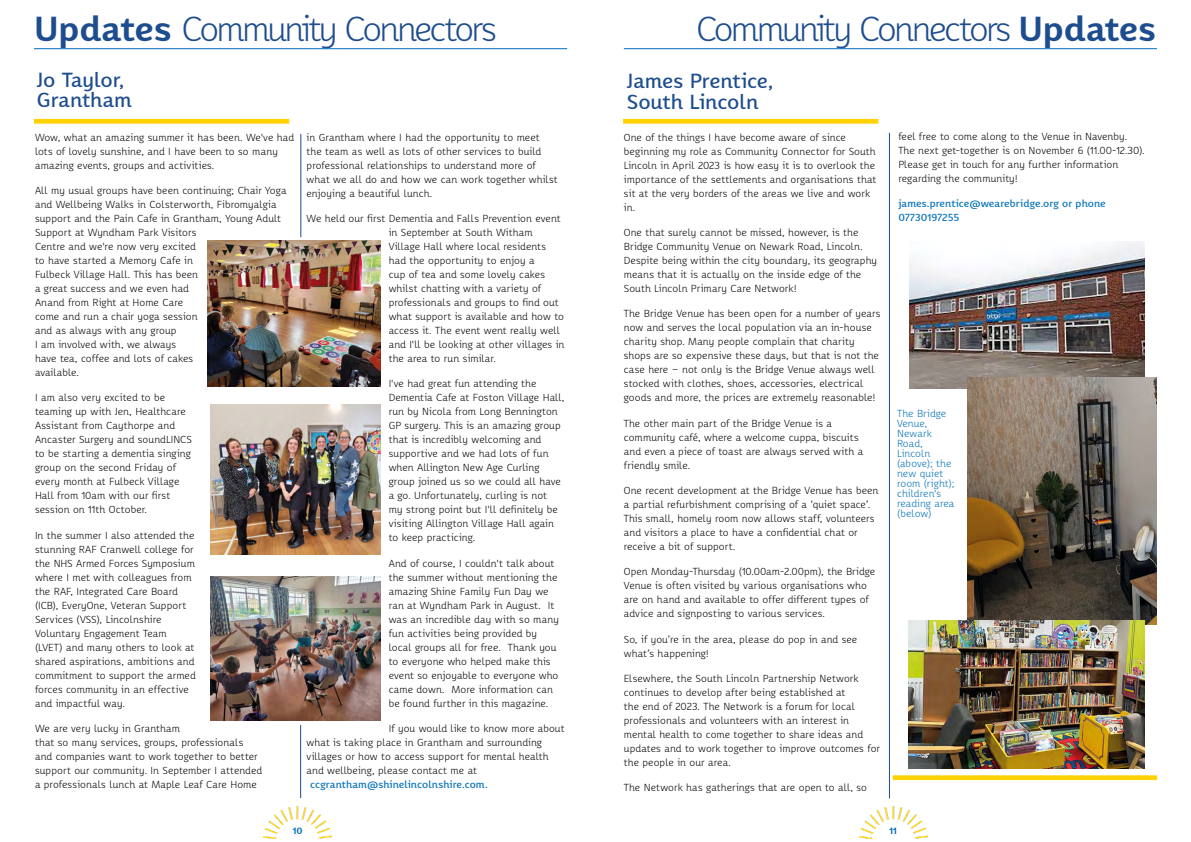
<style>
.page{position:relative;width:1191px;height:842px;background:#fff}
.page>*{position:absolute;margin:0;border:0;box-sizing:border-box;transform-origin:0 0}
.t1{font:300 34px "Karbid Pro";letter-spacing:-.08em;color:#1d4d8e}
.t2{font:500 20px/21px "Karbid Pro";letter-spacing:-.005em;color:#1d4d8e}
.t3{font:300 10px/14px "Karbid Pro";letter-spacing:.01em;color:#000}
.t4{font:300 10px/10px "Karbid Pro";letter-spacing:.01em;color:#006fb8}
.t5{font:500 10px/14px "Karbid Pro";letter-spacing:.01em;color:#006fb8}
.t6{font:700 9px "Karbid Pro";color:#006fb8}
.s1{font-weight:700}
</style>
<div class="page">
<img style="left:859px;top:806px;width:68px;height:33px">
<img style="left:263px;top:806px;width:69px;height:33px">
<hr style="left:889px;top:133px;width:1px;height:665px;background:#1d4d8e">
<hr style="left:624px;top:48px;width:533px;height:1px;background:#006fb8">
<img style="left:909px;top:241px;width:235px;height:148px">
<img style="left:967px;top:378px;width:190px;height:246px">
<svg style="left:892px;top:775px;width:265px;height:5px"></svg>
<img style="left:909px;top:620px;width:235px;height:148px">
<svg style="left:623px;top:119px;width:255px;height:5px"></svg>
<img style="left:207px;top:240px;width:173px;height:147px">
<img style="left:210px;top:405px;width:170px;height:150px">
<img style="left:210px;top:576px;width:170px;height:144px">
<hr style="left:34px;top:48px;width:533px;height:1px;background:#006fb8">
<svg style="left:34px;top:119px;width:255px;height:5px"></svg>
<hr style="left:300px;top:134px;width:1px;height:103px;background:#1d4d8e">
<hr style="left:300px;top:725px;width:1px;height:73px;background:#1d4d8e">
<h1 class="t1" style="left:34px;top:6px;width:464px"><span class="s1">Updates</span> Community Connectors</h1>
<h2 class="t2" style="left:37px;top:69px;width:96px;line-height:20px">Jo Taylor,<br>Grantham</h2>
<p class="t3" style="left:35px;top:130px;width:260px">Wow, what an amazing summer it has been. We've had lots of lovely sunshine, and I have been to so many amazing events, groups and activities.</p>
<p class="t3" style="left:35px;top:183px;width:253px">All my usual groups have been continuing; Chair Yoga and Wellbeing Walks in Colsterworth, Fibromyalgia support and the Pain Cafe in Grantham, Young Adult Support at Wyndham Park Visitors<br>Centre and we're now very excited<br>to have started a Memory Cafe in<br>Fulbeck Village Hall. This has been<br>a great success and we even had<br>Anand from Right at Home Care<br>come and run a chair yoga session<br>and as always with any group<br>I am involved with, we always<br>have tea, coffee and lots of cakes<br>available.</p>
<p class="t3" style="left:35px;top:390px;width:158px">I am also very excited to be teaming up with Jen, Healthcare<br>Assistant from Caythorpe and<br>Ancaster Surgery and soundLINCS to be starting a dementia singing group on the second Friday of every month at Fulbeck Village<br>Hall from 10am with our first session on 11th October.</p>
<p class="t3" style="left:35px;top:528px;width:162px">In the summer I also attended the stunning RAF Cranwell college for the NHS Armed Forces Symposium where I met with colleagues from the RAF, Integrated Care Board (ICB), EveryOne, Veteran Support<br>Services (VSS), Lincolnshire<br>Voluntary Engagement Team (LVET) and many others to look at shared aspirations, ambitions and commitment to support the armed forces community in an effective and impactful way.</p>
<p class="t3" style="left:35px;top:721px;width:229px">We are very lucky in Grantham<br>that so many services, groups, professionals and companies want to work together to better support our community. In September I attended a professionals lunch at Maple Leaf Care Home</p>
<p class="t3" style="left:306px;top:130px;width:253px">in Grantham where I had the opportunity to meet<br>the team as well as lots of other services to build professional relationships to understand more of what we all do and how we can work together whilst enjoying a beautiful lunch.</p>
<p class="t3" style="left:389px;top:211px;width:177px;text-indent:-82px">We held our first Dementia and Falls Prevention event in September at South Witham Village Hall where local residents had the opportunity to enjoy a<br>cup of tea and some lovely cakes whilst chatting with a variety of professionals and groups to find out what support is available and how to access it. The event went really well and I'll be looking at other villages in the area to run similar.</p>
<p class="t3" style="left:389px;top:376px;width:177px">I've had great fun attending the Dementia Cafe at Foston Village Hall, run by Nicola from Long Bennington GP surgery. This is an amazing group that is incredibly welcoming and supportive and we had lots of fun when Allington New Age Curling group joined us so we could all have a go. Unfortunately, curling is not<br>my strong point but I'll definitely be visiting Allington Village Hall again to keep practicing.</p>
<p class="t3" style="left:389px;top:556px;width:172px">And of course, I couldn't talk about the summer without mentioning the amazing Shine Family Fun Day we ran at Wyndham Park in August. It was an incredible day with so many fun activities being provided by local groups all for free. Thank you to everyone who helped make this event so enjoyable to everyone who came down. More information can be found further in this magazine.</p>
<p class="t3" style="left:306px;top:721px;width:259px;text-indent:82px">If you would like to know more about what is taking place in Grantham and surrounding villages or how to access support for mental health and wellbeing, please contact me at</p>
<p class="t5" style="left:310px;top:777px;width:179px">ccgrantham@shinelincolnshire.com.</p>
<h1 class="t1" style="left:696px;top:6px;width:461px">Community Connectors <span class="s1">Updates</span></h1>
<h2 class="t2" style="left:627px;top:69px;width:148px">James Prentice,<br>South Lincoln</h2>
<p class="t3" style="left:624px;top:130px;width:254px">One of the things I have become aware of since beginning my role as Community Connector for South Lincoln in April 2023 is how easy it is to overlook the importance of the settlements and organisations that sit at the very borders of the areas we live and work in.</p>
<p class="t3" style="left:624px;top:225px;width:255px">One that surely cannot be missed, however, is the Bridge Community Venue on Newark Road, Lincoln.<br>Despite being within the city boundary, its geography means that it is actually on the inside edge of the South Lincoln Primary Care Network!</p>
<p class="t3" style="left:624px;top:306px;width:258px">The Bridge Venue has been open for a number of years now and serves the local population via an in-house charity shop. Many people complain that charity shops are so expensive these days, but that is not the case here – not only is the Bridge Venue always well stocked with clothes, shoes, accessories, electrical goods and more, the prices are extremely reasonable!</p>
<p class="t3" style="left:624px;top:416px;width:241px">The other main part of the Bridge Venue is a community café, where a welcome cuppa, biscuits and even a piece of toast are always served with a friendly smile.</p>
<p class="t3" style="left:624px;top:483px;width:256px">One recent development at the Bridge Venue has been a partial refurbishment comprising of a ‘quiet space’.<br>This small, homely room now allows staff, volunteers and visitors a place to have a confidential chat or receive a bit of support.</p>
<p class="t3" style="left:624px;top:564px;width:253px">Open Monday-Thursday (10.00am-2.00pm), the Bridge Venue is often visited by various organisations who are on hand and available to offer different types of advice and signposting to various services.</p>
<p class="t3" style="left:624px;top:632px;width:235px">So, if you’re in the area, please do pop in and see what’s happening!</p>
<p class="t3" style="left:624px;top:671px;width:258px">Elsewhere, the South Lincoln Partnership Network continues to develop after being established at<br>the end of 2023. The Network is a forum for local professionals and volunteers with an interest in mental health to come together to share ideas and updates and to work together to improve outcomes for the people in our area.</p>
<p class="t3" style="left:624px;top:780px;width:245px">The Network has gatherings that are open to all, so</p>
<p class="t3" style="left:898px;top:129px;width:248px">feel free to come along to the Venue in Navenby.<br>The next get-together is on November 6 (11.00-12.30).<br>Please get in touch for any further information regarding the community!</p>
<p class="t5" style="left:898px;top:196px;width:209px">james.prentice@wearebridge.org or phone<br>07730197255</p>
<p class="t4" style="left:897px;top:408px;width:59px">The Bridge<br>Venue,<br>Newark<br>Road,<br>Lincoln (above); the new quiet room (right); children's reading area (below)</p>
<p class="t6" style="left:293px;top:824px;width:11px">10</p>
<p class="t6" style="left:889px;top:824px;width:9px">11</p>
</div>
